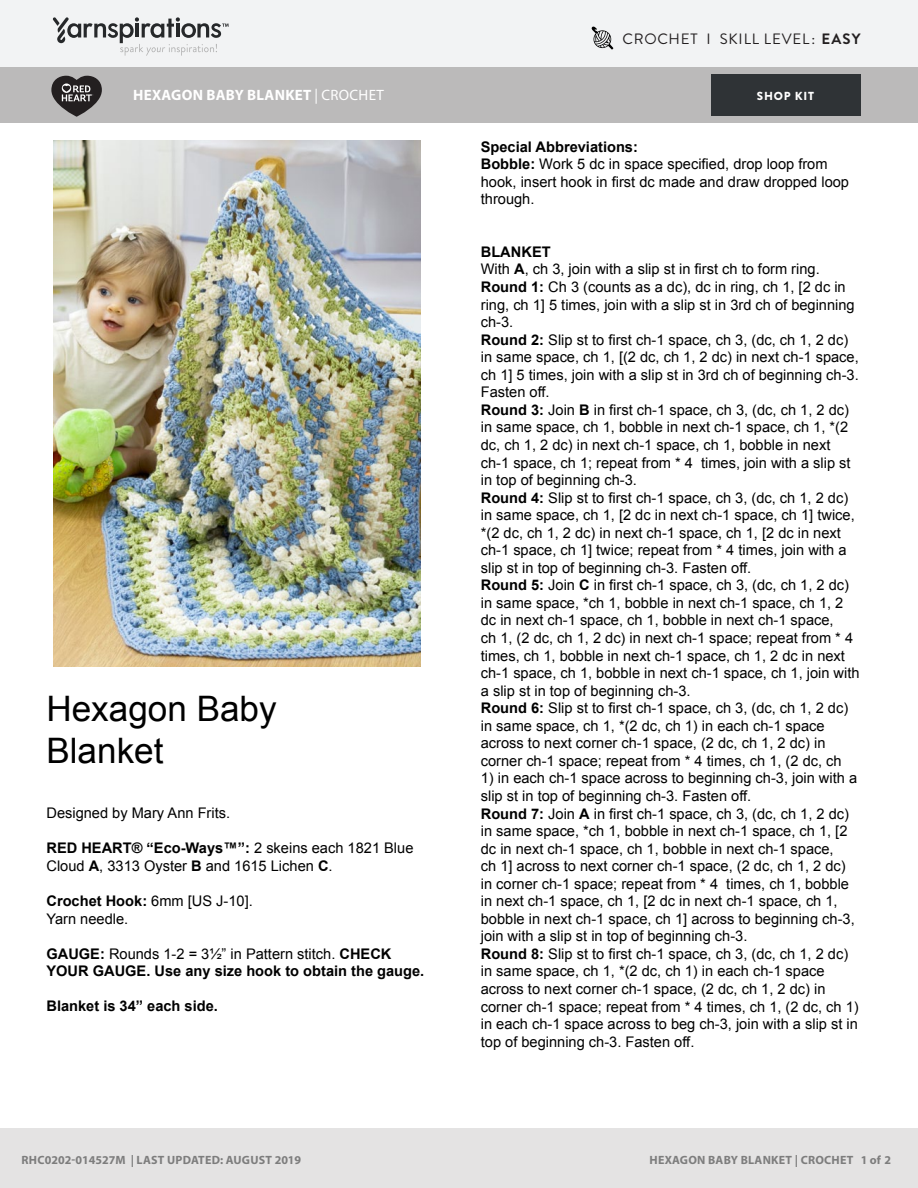
<style>
.page{position:relative;width:918px;height:1188px;background:#fff}
.page>*{position:absolute;margin:0;border:0;box-sizing:border-box;transform-origin:0 0}
.t1{font:35.1px/42.2px "Arial";color:#000}
.Pattern_Title{font:700 15px "Myriad Pro";letter-spacing:.02em;color:#fff}
.Skill_Level{font:15px "Brandon Grotesque";letter-spacing:.05em;color:#231f20}
.t2{font:14.7px/17.5px "Arial";color:#000}
.t3{font:700 14.7px/17.5px "Arial";color:#000}
.t4{font:700 12px "Myriad Pro";letter-spacing:.02em;color:#7d7d7d}
.t5{font:900 11.7px "Brandon Grotesque";letter-spacing:.065em;color:#fff}
.s1{font-weight:700}
.s2{font-weight:400}
</style>
<div class="page">
<div style="left:0;top:0;width:918px;height:68px;background:#f2f3f4"></div>
<div style="left:0;top:68px;width:918px;height:55px;background:#bbbaba"></div>
<svg style="left:53px;top:17px;width:176px;height:39px"></svg>
<div style="left:711px;top:74px;width:150px;height:42px;background:#2f3336"></div>
<svg style="left:51px;top:76px;width:51px;height:41px"></svg>
<div style="left:0;top:1128px;width:918px;height:60px;background:#e4e3e3"></div>
<img style="left:54px;top:141px;width:367px;height:525px">
<svg style="left:591px;top:26px;width:22px;height:24px"></svg>
<p class="Skill_Level" style="left:623px;top:29px;width:239px">CROCHET I SKILL LEVEL: <span class="s1">EASY</span></p>
<p class="Pattern_Title" style="left:133px;top:85px;width:252px">HEXAGON BABY BLANKET <span class="s2">| CROCHET</span></p>
<p class="t5" style="left:757px;top:88px;width:59px">SHOP KIT</p>
<p class="t1" style="left:46px;top:688px;width:232px">Hexagon Baby<br>Blanket</p>
<p class="t2" style="left:46px;top:804px;width:185px">Designed by Mary Ann Frits.</p>
<p class="t2" style="left:46px;top:857px;width:288px">Cloud <span class="s1">A</span>, 3313 Oyster <span class="s1">B</span> and 1615 Lichen <span class="s1">C</span>.</p>
<p class="t2" style="left:46px;top:892px;width:208px"><span class="s1">Crochet Hook:</span> 6mm [US J-10].<br>Yarn needle.</p>
<p class="t3" style="left:46px;top:945px;width:379px">GAUGE: <span class="s2">Rounds 1-2 = 3½” in Pattern stitch.</span> CHECK<br>YOUR GAUGE. Use any size hook to obtain the gauge.</p>
<p class="t3" style="left:46px;top:997px;width:173px">Blanket is 34” each side.</p>
<p class="t3" style="left:46px;top:839px;width:369px">RED HEART® “Eco-Ways™”: <span class="s2">2 skeins each 1821 Blue</span></p>
<p class="t2" style="left:481px;top:138px;width:370px"><span class="s1">Special Abbreviations:<br>Bobble:</span> Work 5 dc in space specified, drop loop from hook, insert hook in first dc made and draw dropped loop through.</p>
<p class="t2" style="left:481px;top:243px;width:380px"><span class="s1">BLANKET<br></span>With <span class="s1">A</span>, ch 3, join with a slip st in first ch to form ring.<br><span class="s1">Round 1:</span> Ch 3 (counts as a dc), dc in ring, ch 1, [2 dc in ring, ch 1] 5 times, join with a slip st in 3rd ch of beginning ch-3.<br><span class="s1">Round 2:</span> Slip st to first ch-1 space, ch 3, (dc, ch 1, 2 dc) in same space, ch 1, [(2 dc, ch 1, 2 dc) in next ch-1 space, ch 1] 5 times, join with a slip st in 3rd ch of beginning ch-3.<br>Fasten off.<br><span class="s1">Round 3:</span> Join <span class="s1">B</span> in first ch-1 space, ch 3, (dc, ch 1, 2 dc) in same space, ch 1, bobble in next ch-1 space, ch 1, *(2 dc, ch 1, 2 dc) in next ch-1 space, ch 1, bobble in next ch-1 space, ch 1; repeat from * 4 times, join with a slip st in top of beginning ch-3.<br><span class="s1">Round 4:</span> Slip st to first ch-1 space, ch 3, (dc, ch 1, 2 dc) in same space, ch 1, [2 dc in next ch-1 space, ch 1] twice, *(2 dc, ch 1, 2 dc) in next ch-1 space, ch 1, [2 dc in next ch-1 space, ch 1] twice; repeat from * 4 times, join with a slip st in top of beginning ch-3. Fasten off.<br><span class="s1">Round 5:</span> Join <span class="s1">C</span> in first ch-1 space, ch 3, (dc, ch 1, 2 dc) in same space, *ch 1, bobble in next ch-1 space, ch 1, 2 dc in next ch-1 space, ch 1, bobble in next ch-1 space,<br>ch 1, (2 dc, ch 1, 2 dc) in next ch-1 space; repeat from * 4 times, ch 1, bobble in next ch-1 space, ch 1, 2 dc in next ch-1 space, ch 1, bobble in next ch-1 space, ch 1, join with a slip st in top of beginning ch-3.<br><span class="s1">Round 6:</span> Slip st to first ch-1 space, ch 3, (dc, ch 1, 2 dc) in same space, ch 1, *(2 dc, ch 1) in each ch-1 space across to next corner ch-1 space, (2 dc, ch 1, 2 dc) in corner ch-1 space; repeat from * 4 times, ch 1, (2 dc, ch</p>
<p class="t2" style="left:481px;top:769px;width:379px">1) in each ch-1 space across to beginning ch-3, join with a slip st in top of beginning ch-3. Fasten off.<br><span class="s1">Round 7:</span> Join <span class="s1">A</span> in first ch-1 space, ch 3, (dc, ch 1, 2 dc) in same space, *ch 1, bobble in next ch-1 space, ch 1, [2 dc in next ch-1 space, ch 1, bobble in next ch-1 space,<br>ch 1] across to next corner ch-1 space, (2 dc, ch 1, 2 dc) in corner ch-1 space; repeat from * 4 times, ch 1, bobble in next ch-1 space, ch 1, [2 dc in next ch-1 space, ch 1, bobble in next ch-1 space, ch 1] across to beginning ch-3, join with a slip st in top of beginning ch-3.<br><span class="s1">Round 8:</span> Slip st to first ch-1 space, ch 3, (dc, ch 1, 2 dc) in same space, ch 1, *(2 dc, ch 1) in each ch-1 space across to next corner ch-1 space, (2 dc, ch 1, 2 dc) in corner ch-1 space; repeat from * 4 times, ch 1, (2 dc, ch 1) in each ch-1 space across to beg ch-3, join with a slip st in top of beginning ch-3. Fasten off.</p>
<p class="t4" style="left:22px;top:1152px;width:281px">RHC0202-014527M | LAST UPDATED: AUGUST 2019</p>
<p class="t4" style="left:650px;top:1152px;width:243px">HEXAGON BABY BLANKET | CROCHET 1 of 2</p>
</div>
